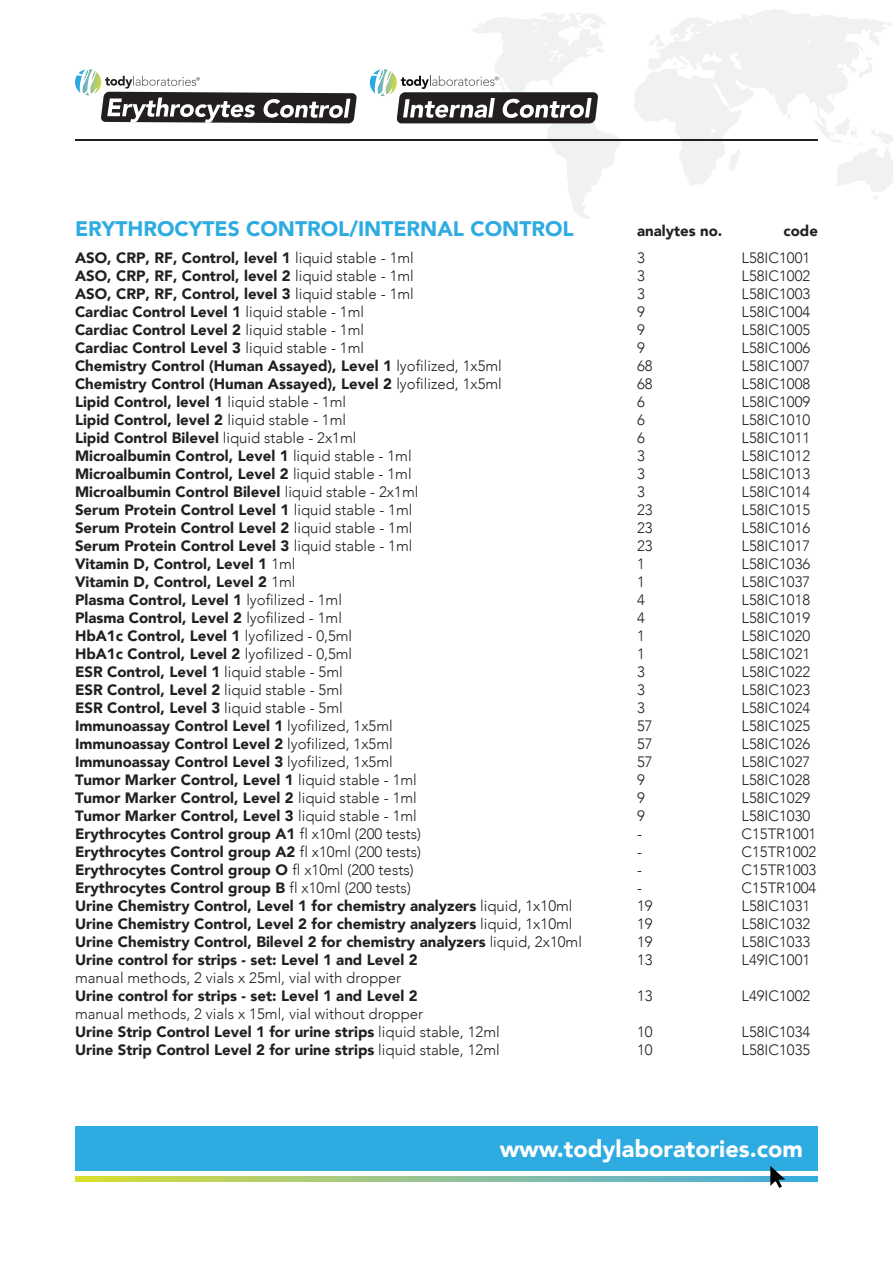
<style>
.page{position:relative;width:893px;height:1263px;background:#fff}
.page>*{position:absolute;margin:0;border:0;box-sizing:border-box;transform-origin:0 0}
.t1{font:900 23.55px "Avenir";color:#fff}
.t2{font:900 21px "Avenir";color:#2eace2}
.t3{font:900 15px/18px "Avenir";color:#231f20}
.t4{font:300 15px/18px "Avenir";color:#231f20}
.s1{font-weight:300}
.s2{font-weight:900}
</style>
<div class="page">
<svg style="left:634px;top:9px;width:259px;height:176px;fill:#f2f4f4"></svg>
<svg style="left:858px;top:51px;width:15px;height:27px"></svg>
<svg style="left:813px;top:117px;width:80px;height:83px"></svg>
<svg style="left:787px;top:113px;width:5px;height:6px"></svg>
<svg style="left:728px;top:149px;width:12px;height:22px"></svg>
<svg style="left:674px;top:59px;width:10px;height:10px"></svg>
<svg style="left:649px;top:34px;width:16px;height:14px"></svg>
<hr style="left:75px;top:139px;width:743px;height:2px;background:#231f20">
<div style="left:75px;top:1127px;width:743px;height:44px;background:#2eace2"></div>
<svg style="left:75px;top:1177px;width:743px;height:4px"></svg>
<svg style="left:770px;top:1166px;width:15px;height:22px"></svg>
<svg style="left:370px;top:13px;width:251px;height:206px"></svg>
<svg style="left:75px;top:69px;width:282px;height:54px"></svg>
<h2 class="t2" style="left:75px;top:210px;width:500px">ERYTHROCYTES CONTROL/INTERNAL CONTROL</h2>
<p class="t3" style="left:75px;top:249px;width:508px">ASO, CRP, RF, Control, level 1 <span class="s1">liquid stable - 1ml<br></span>ASO, CRP, RF, Control, level 2 <span class="s1">liquid stable - 1ml<br></span>ASO, CRP, RF, Control, level 3 <span class="s1">liquid stable - 1ml<br></span>Cardiac Control Level 1 <span class="s1">liquid stable - 1ml<br></span>Cardiac Control Level 2 <span class="s1">liquid stable - 1ml<br></span>Cardiac Control Level 3 <span class="s1">liquid stable - 1ml<br></span>Chemistry Control (Human Assayed), Level 1 <span class="s1">lyofilized, 1x5ml<br></span>Chemistry Control (Human Assayed), Level 2 <span class="s1">lyofilized, 1x5ml<br></span>Lipid Control, level 1 <span class="s1">liquid stable - 1ml<br></span>Lipid Control, level 2 <span class="s1">liquid stable - 1ml<br></span>Lipid Control Bilevel <span class="s1">liquid stable - 2x1ml<br></span>Microalbumin Control, Level 1 <span class="s1">liquid stable - 1ml<br></span>Microalbumin Control, Level 2 <span class="s1">liquid stable - 1ml<br></span>Microalbumin Control Bilevel <span class="s1">liquid stable - 2x1ml<br></span>Serum Protein Control Level 1 <span class="s1">liquid stable - 1ml<br></span>Serum Protein Control Level 2 <span class="s1">liquid stable - 1ml<br></span>Serum Protein Control Level 3 <span class="s1">liquid stable - 1ml<br></span>Vitamin D, Control, Level 1 <span class="s1">1ml<br></span>Vitamin D, Control, Level 2 <span class="s1">1ml<br></span>Plasma Control, Level 1 <span class="s1">lyofilized - 1ml<br></span>Plasma Control, Level 2 <span class="s1">lyofilized - 1ml<br></span>HbA1c Control, Level 1 <span class="s1">lyofilized - 0,5ml<br></span>HbA1c Control, Level 2 <span class="s1">lyofilized - 0,5ml<br></span>ESR Control, Level 1 <span class="s1">liquid stable - 5ml<br></span>ESR Control, Level 2 <span class="s1">liquid stable - 5ml<br></span>ESR Control, Level 3 <span class="s1">liquid stable - 5ml<br></span>Immunoassay Control Level 1 <span class="s1">lyofilized, 1x5ml<br></span>Immunoassay Control Level 2 <span class="s1">lyofilized, 1x5ml<br></span>Immunoassay Control Level 3 <span class="s1">lyofilized, 1x5ml<br></span>Tumor Marker Control, Level 1 <span class="s1">liquid stable - 1ml<br></span>Tumor Marker Control, Level 2 <span class="s1">liquid stable - 1ml<br></span>Tumor Marker Control, Level 3 <span class="s1">liquid stable - 1ml<br></span>Erythrocytes Control group A1 <span class="s1">fl x10ml (200 tests)<br></span>Erythrocytes Control group A2 <span class="s1">fl x10ml (200 tests)<br></span>Erythrocytes Control group O <span class="s1">fl x10ml (200 tests)<br></span>Erythrocytes Control group B <span class="s1">fl x10ml (200 tests)<br></span>Urine Chemistry Control, Level 1 for chemistry analyzers <span class="s1">liquid, 1x10ml </span>Urine Chemistry Control, Level 2 for chemistry analyzers <span class="s1">liquid, 1x10ml </span>Urine Chemistry Control, Bilevel 2 for chemistry analyzers <span class="s1">liquid, 2x10ml </span>Urine control for strips - set: Level 1 and Level 2</p>
<p class="t4" style="left:75px;top:969px;width:328px">manual methods, 2 vials x 25ml, vial with dropper</p>
<p class="t3" style="left:75px;top:987px;width:344px">Urine control for strips - set: Level 1 and Level 2</p>
<p class="t4" style="left:75px;top:1005px;width:426px">manual methods, 2 vials x 15ml, vial without dropper<br><span class="s2">Urine Strip Control Level 1 for urine strips</span> liquid stable, 12ml<br><span class="s2">Urine Strip Control Level 2 for urine strips</span> liquid stable, 12ml</p>
<p class="t3" style="left:637px;top:221px;width:87px">analytes no.</p>
<p class="t4" style="left:637px;top:249px;width:17px">3<br>3<br>3<br>9<br>9<br>9<br>68<br>68<br>6<br>6<br>6<br>3<br>3<br>3<br>23<br>23<br>23<br>1<br>1<br>4<br>4<br>1<br>1<br>3<br>3<br>3<br>57<br>57<br>57<br>9<br>9<br>9 -<br>-<br>-<br>-<br>19<br>19<br>19<br>13</p>
<p class="t4" style="left:637px;top:987px;width:17px">13</p>
<p class="t4" style="left:637px;top:1023px;width:17px">10<br>10</p>
<p class="t3" style="left:783px;top:221px;width:36px">code</p>
<p class="t4" style="left:741px;top:249px;width:76px">L58IC1001<br>L58IC1002<br>L58IC1003<br>L58IC1004<br>L58IC1005<br>L58IC1006<br>L58IC1007<br>L58IC1008<br>L58IC1009<br>L58IC1010<br>L58IC1011<br>L58IC1012<br>L58IC1013<br>L58IC1014<br>L58IC1015<br>L58IC1016<br>L58IC1017<br>L58IC1036<br>L58IC1037<br>L58IC1018<br>L58IC1019<br>L58IC1020<br>L58IC1021<br>L58IC1022<br>L58IC1023<br>L58IC1024<br>L58IC1025<br>L58IC1026<br>L58IC1027<br>L58IC1028<br>L58IC1029<br>L58IC1030<br>C15TR1001<br>C15TR1002<br>C15TR1003<br>C15TR1004<br>L58IC1031<br>L58IC1032<br>L58IC1033<br>L49IC1001</p>
<p class="t4" style="left:741px;top:987px;width:70px">L49IC1002</p>
<p class="t4" style="left:741px;top:1023px;width:70px">L58IC1034<br>L58IC1035</p>
<h1 class="t1" style="left:500px;top:1128px;width:305px">www.todylaboratories.com</h1>
</div>
